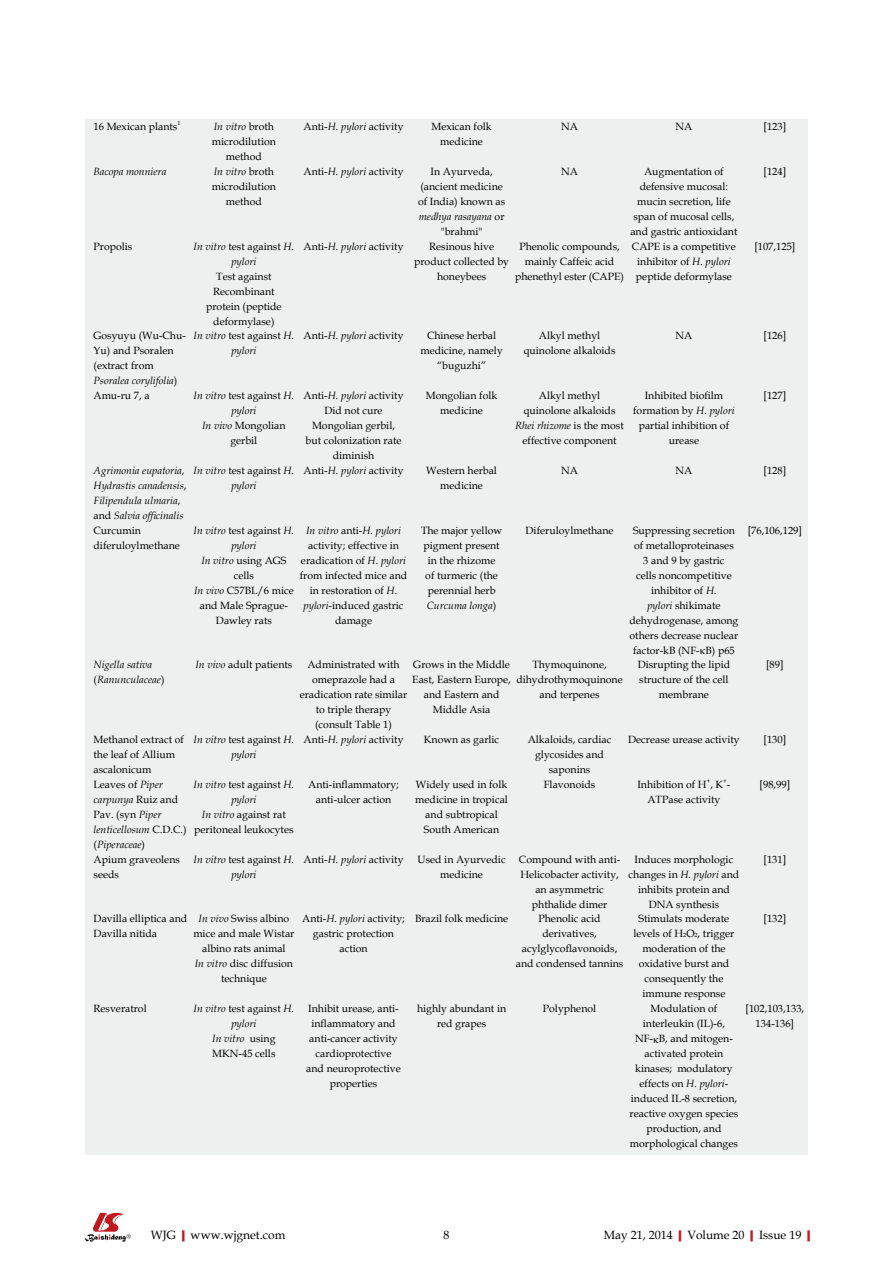
<style>
.page{position:relative;width:893px;height:1263px;background:#fff}
.page>*{position:absolute;margin:0;border:0;box-sizing:border-box;transform-origin:0 0}
.t1{font:12px "Book Antiqua";color:#000}
.t2{font:10.5px/15px "Book Antiqua";color:#000;text-align:center}
.t3{font:italic 10.5px/15px "Book Antiqua";color:#000;text-align:center}
.t4{font:6.15px "Book Antiqua";color:#000}
.s1{font-style:italic}
.s2{font-style:normal}
.s3{font-size:6.15px}
.s4{font-weight:700;color:#c01920}
</style>
<div class="page">
<div style="left:85px;top:119px;width:723px;height:1035px;background:#eeefef"></div>
<svg style="left:85px;top:1213px;width:46px;height:29px"></svg>
<p class="t2" style="left:94px;top:119px;width:85px">16 Mexican plants</p>
<p class="t4" style="left:177px;top:119px;width:5px">1</p>
<p class="t2" style="left:212px;top:119px;width:66px"><span class="s1">In vitro</span> broth microdilution method</p>
<p class="t2" style="left:304px;top:119px;width:102px">Anti-<span class="s1">H. pylori</span> activity</p>
<p class="t2" style="left:431px;top:119px;width:62px">Mexican folk medicine</p>
<p class="t2" style="left:561px;top:119px;width:18px">NA</p>
<p class="t2" style="left:675px;top:119px;width:18px">NA</p>
<p class="t2" style="left:763px;top:119px;width:24px">[123]</p>
<p class="t3" style="left:94px;top:163px;width:74px">Bacopa monniera</p>
<p class="t2" style="left:212px;top:164px;width:66px"><span class="s1">In vitro</span> broth microdilution method</p>
<p class="t2" style="left:304px;top:164px;width:102px">Anti-<span class="s1">H. pylori</span> activity</p>
<p class="t2" style="left:418px;top:164px;width:89px">In Ayurveda, (ancient medicine of India) known as <span class="s1">medhya rasayana</span> or "brahmi"</p>
<p class="t2" style="left:561px;top:164px;width:18px">NA</p>
<p class="t2" style="left:630px;top:164px;width:109px">Augmentation of defensive mucosal: mucin secretion, life span of mucosal cells, and gastric antioxidant</p>
<p class="t2" style="left:763px;top:164px;width:24px">[124]</p>
<p class="t2" style="left:94px;top:238px;width:40px">Propolis</p>
<p class="t3" style="left:194px;top:238px;width:102px">In vitro <span class="s2">test against</span> H. pylori</p>
<p class="t2" style="left:206px;top:268px;width:77px">Test against<br>Recombinant protein (peptide deformylase)</p>
<p class="t2" style="left:304px;top:238px;width:102px">Anti-<span class="s1">H. pylori</span> activity</p>
<p class="t2" style="left:414px;top:238px;width:96px">Resinous hive product collected by honeybees</p>
<p class="t2" style="left:515px;top:238px;width:110px">Phenolic compounds, mainly Caffeic acid phenethyl ester (CAPE)</p>
<p class="t2" style="left:632px;top:238px;width:105px">CAPE is a competitive inhibitor of <span class="s1">H. pylori </span>peptide deformylase</p>
<p class="t2" style="left:754px;top:238px;width:43px">[107,125]</p>
<p class="t2" style="left:94px;top:328px;width:94px;text-align:left">Gosyuyu (Wu-Chu-<br>Yu) and Psoralen (extract from<br><span class="s1">Psoralea corylifolia</span>)</p>
<p class="t3" style="left:194px;top:328px;width:102px">In vitro <span class="s2">test against</span> H. pylori</p>
<p class="t2" style="left:304px;top:328px;width:102px">Anti-<span class="s1">H. pylori</span> activity</p>
<p class="t2" style="left:420px;top:328px;width:84px">Chinese herbal medicine, namely “buguzhi”</p>
<p class="t2" style="left:524px;top:328px;width:93px">Alkyl methyl quinolone alkaloids</p>
<p class="t2" style="left:675px;top:328px;width:18px">NA</p>
<p class="t2" style="left:763px;top:328px;width:24px">[126]</p>
<p class="t2" style="left:94px;top:388px;width:58px">Amu-ru 7, a</p>
<p class="t2" style="left:194px;top:388px;width:102px"><span class="s1">In vitro</span> test against <span class="s1">H. pylori<br>In vivo</span> Mongolian gerbil</p>
<p class="t2" style="left:304px;top:388px;width:102px">Anti-<span class="s1">H. pylori</span> activity<br>Did not cure<br>Mongolian gerbil, but colonization rate diminish</p>
<p class="t2" style="left:426px;top:388px;width:73px">Mongolian folk medicine</p>
<p class="t2" style="left:515px;top:388px;width:110px">Alkyl methyl quinolone alkaloids<br><span class="s1">Rhei rhizome</span> is the most effective component</p>
<p class="t2" style="left:633px;top:388px;width:103px">Inhibited biofilm formation by <span class="s1">H. pylori </span>partial inhibition of urease</p>
<p class="t2" style="left:763px;top:388px;width:24px">[127]</p>
<p class="t3" style="left:94px;top:462px;width:94px;text-align:left">Agrimonia eupatoria<span class="s2">,<br></span>Hydrastis canadensis<span class="s2">,<br></span>Filipendula ulmaria<span class="s2">, and</span> Salvia officinalis</p>
<p class="t3" style="left:194px;top:462px;width:102px">In vitro <span class="s2">test against</span> H. pylori</p>
<p class="t2" style="left:304px;top:463px;width:102px">Anti-<span class="s1">H. pylori</span> activity</p>
<p class="t2" style="left:426px;top:463px;width:72px">Western herbal medicine</p>
<p class="t2" style="left:561px;top:463px;width:18px">NA</p>
<p class="t2" style="left:675px;top:463px;width:18px">NA</p>
<p class="t2" style="left:763px;top:463px;width:24px">[128]</p>
<p class="t2" style="left:94px;top:522px;width:88px;text-align:left">Curcumin diferuloylmethane</p>
<p class="t2" style="left:194px;top:522px;width:102px"><span class="s1">In vitro</span> test against <span class="s1">H. pylori<br>In vitro</span> using AGS cells<br><span class="s1">In vivo</span> C57BL/6 mice and Male Sprague-<br>Dawley rats</p>
<p class="t2" style="left:300px;top:522px;width:109px"><span class="s1">In vitro</span> anti-<span class="s1">H. pylori </span>activity; effective in eradication of <span class="s1">H. pylori </span>from infected mice and in restoration of <span class="s1">H. pylori</span>-induced gastric damage</p>
<p class="t2" style="left:421px;top:522px;width:83px">The major yellow pigment present in the rhizome<br>of turmeric (the perennial herb<br><span class="s1">Curcuma longa</span>)</p>
<p class="t2" style="left:525px;top:522px;width:90px">Diferuloylmethane</p>
<p class="t2" style="left:629px;top:522px;width:110px">Suppressing secretion of metalloproteinases<br>3 and 9 by gastric<br>cells noncompetitive inhibitor of <span class="s1">H.<br>pylori</span> shikimate dehydrogenase, among others decrease nuclear factor-kB (NF- B) p65</p>
<p class="t2" style="left:748px;top:522px;width:56px">[76,106,129]</p>
<p class="t3" style="left:94px;top:657px;width:72px;text-align:left">Nigella sativa <span class="s2">(</span>Ranunculaceae<span class="s2">)</span></p>
<p class="t2" style="left:195px;top:657px;width:98px"><span class="s1">In vivo</span> adult patients</p>
<p class="t2" style="left:300px;top:657px;width:109px">Administrated with omeprazole had a eradication rate similar to triple therapy (consult Table 1)</p>
<p class="t2" style="left:412px;top:657px;width:100px">Grows in the Middle<br>East, Eastern Europe, and Eastern and<br>Middle Asia</p>
<p class="t2" style="left:516px;top:657px;width:108px">Thymoquinone, dihydrothymoquinone and terpenes</p>
<p class="t2" style="left:638px;top:657px;width:94px">Disrupting the lipid structure of the cell membrane</p>
<p class="t2" style="left:766px;top:657px;width:19px">[89]</p>
<p class="t2" style="left:94px;top:732px;width:92px;text-align:left">Methanol extract of the leaf of Allium ascalonicum</p>
<p class="t3" style="left:194px;top:732px;width:102px">In vitro <span class="s2">test against</span> H. pylori</p>
<p class="t2" style="left:304px;top:732px;width:102px">Anti-<span class="s1">H. pylori</span> activity</p>
<p class="t2" style="left:424px;top:732px;width:77px">Known as garlic</p>
<p class="t2" style="left:528px;top:732px;width:85px">Alkaloids, cardiac glycosides and saponins</p>
<p class="t2" style="left:628px;top:732px;width:113px">Decrease urease activity</p>
<p class="t2" style="left:763px;top:732px;width:24px">[130]</p>
<p class="t3" style="left:94px;top:776px;width:95px;text-align:left"><span class="s2">Leaves of</span> Piper carpunya <span class="s2">Ruiz and<br>Pav. (syn</span> Piper lenticellosum <span class="s2">C.D.C.) (</span>Piperaceae<span class="s2">)</span></p>
<p class="t2" style="left:194px;top:777px;width:102px"><span class="s1">In vitro</span> test against <span class="s1">H. pylori<br>In vitro</span> against rat peritoneal leukocytes</p>
<p class="t2" style="left:308px;top:777px;width:92px">Anti-inflammatory; anti-ulcer action</p>
<p class="t2" style="left:415px;top:777px;width:94px">Widely used in folk medicine in tropical and subtropical<br>South American</p>
<p class="t2" style="left:544px;top:777px;width:53px">Flavonoids</p>
<p class="t2" style="left:637px;top:777px;width:95px">Inhibition of H , K -</p>
<p class="t4" style="left:707px;top:776px;width:5px">+</p>
<p class="t4" style="left:723px;top:776px;width:5px">+</p>
<p class="t2" style="left:647px;top:792px;width:74px">ATPase activity</p>
<p class="t2" style="left:760px;top:777px;width:32px">[98,99]</p>
<p class="t2" style="left:94px;top:851px;width:88px;text-align:left">Apium graveolens seeds</p>
<p class="t3" style="left:194px;top:851px;width:102px">In vitro <span class="s2">test against</span> H. pylori</p>
<p class="t2" style="left:304px;top:851px;width:102px">Anti-<span class="s1">H. pylori</span> activity</p>
<p class="t2" style="left:418px;top:851px;width:90px">Used in Ayurvedic medicine</p>
<p class="t2" style="left:519px;top:851px;width:103px">Compound with anti-<br>Helicobacter activity, an asymmetric phthalide dimer</p>
<p class="t2" style="left:629px;top:851px;width:112px">Induces morphologic changes in <span class="s1">H. pylori</span> and inhibits protein and<br>DNA synthesis</p>
<p class="t2" style="left:763px;top:851px;width:24px">[131]</p>
<p class="t2" style="left:94px;top:911px;width:95px;text-align:left">Davilla elliptica and<br>Davilla nitida</p>
<p class="t2" style="left:193px;top:911px;width:103px"><span class="s1">In vivo</span> Swiss albino mice and male Wistar albino rats animal<br><span class="s1">In vitro</span> disc diffusion technique</p>
<p class="t2" style="left:302px;top:911px;width:104px">Anti-<span class="s1">H. pylori</span> activity; gastric protection action</p>
<p class="t2" style="left:415px;top:911px;width:95px">Brazil folk medicine</p>
<p class="t2" style="left:516px;top:911px;width:109px">Phenolic acid derivatives, acylglycoflavonoids, and condensed tannins</p>
<p class="t2" style="left:633px;top:911px;width:102px">Stimulats moderate levels of H<span class="s3">2</span>O<span class="s3">2</span>, trigger moderation of the oxidative burst and consequently the immune response</p>
<p class="t2" style="left:763px;top:911px;width:24px">[132]</p>
<p class="t2" style="left:94px;top:1001px;width:55px">Resveratrol</p>
<p class="t2" style="left:194px;top:1001px;width:102px"><span class="s1">In vitro</span> test against <span class="s1">H. pylori<br>In vitro</span> using<br>MKN-45 cells</p>
<p class="t2" style="left:306px;top:1001px;width:96px">Inhibit urease, anti&shy;inflammatory and anti-cancer activity cardioprotective and neuroprotective properties</p>
<p class="t2" style="left:417px;top:1001px;width:91px">highly abundant in red grapes</p>
<p class="t2" style="left:543px;top:1001px;width:55px">Polyphenol</p>
<p class="t2" style="left:630px;top:1001px;width:110px">Modulation of interleukin (IL)-6,<br>NF- B, and mitogen&shy;activated protein kinases; modulatory effects on <span class="s1">H. pylori&shy;</span>induced IL-8 secretion, reactive oxygen species production, and morphological changes</p>
<p class="t2" style="left:746px;top:1001px;width:60px">[102,103,133,<br>134-136]</p>
<p class="t1" style="left:151px;top:1226px;width:136px">WJG<span class="s4">|</span>www.wjgnet.com</p>
<p class="t1" style="left:604px;top:1226px;width:214px">May 21, 2014<span class="s4">|</span>Volume 20<span class="s4">|</span>Issue 19<span class="s4">|</span></p>
</div>
